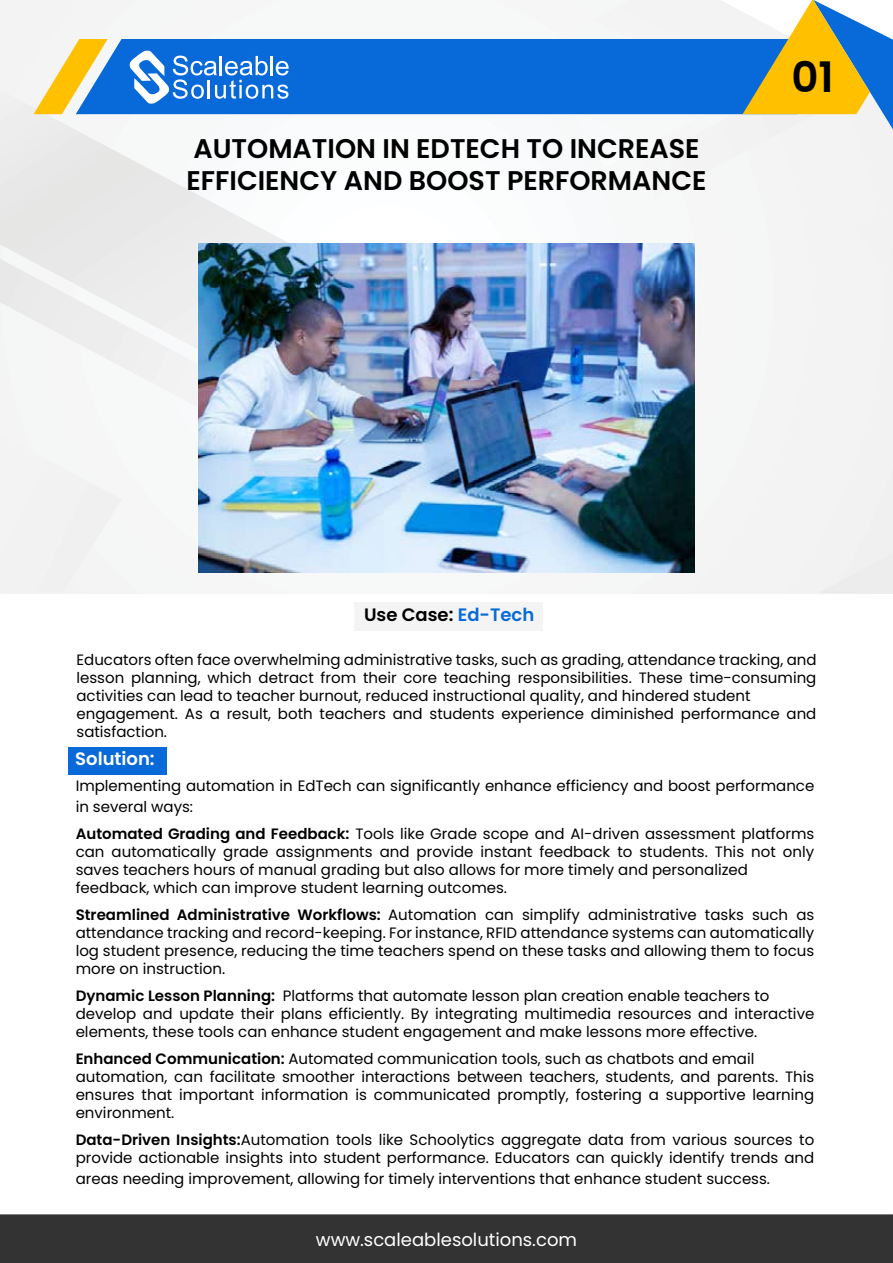
<style>
.page{position:relative;width:893px;height:1263px;background:#fff}
.page>*{position:absolute;margin:0;border:0;box-sizing:border-box;transform-origin:0 0}
.t1{font:600 42px "Poppins";color:#000}
.t2{font:600 27px/32.4px "Poppins";color:#000}
.t3{font:18px "Poppins";color:#fff}
.t4{font:600 18px "Poppins";color:#000}
.t5{font:600 18px "Poppins";color:#fff}
.t6{font:15px/18px "Poppins";color:#000}
.s1{color:#086ad8}
.s2{font-weight:600}
</style>
<div class="page">
<div style="left:0;top:0;width:893px;height:593px;background:#f5f6f6"></div>
<div style="left:532px;top:0;width:188px;height:168px;background:#f6f6f6"></div>
<div style="left:612px;top:30px;width:281px;height:181px;background:#f4f4f4"></div>
<div style="left:818px;top:553px;width:75px;height:40px;background:#f0efef"></div>
<img style="left:720px;top:0;width:23px;height:39px">
<svg style="left:864px;top:239px;width:29px;height:46px"></svg>
<img style="left:856px;top:224px;width:37px;height:15px">
<img style="left:858px;top:223px;width:35px;height:2px">
<img style="left:860px;top:222px;width:33px;height:2px">
<img style="left:862px;top:221px;width:31px;height:2px">
<svg style="left:864px;top:205px;width:29px;height:17px"></svg>
<img style="left:0;top:90px;width:445px;height:169px">
<img style="left:0;top:259px;width:198px;height:226px">
<div style="left:0;top:435px;width:122px;height:158px;background:#f2f2f2"></div>
<svg style="left:34px;top:39px;width:42px;height:75px"></svg>
<div style="left:76px;top:39px;width:667px;height:75px;background:#086ad8"></div>
<svg style="left:743px;top:0;width:150px;height:129px"></svg>
<div style="left:0;top:1214px;width:893px;height:49px;background:#333"></div>
<img style="left:198px;top:243px;width:496px;height:329px">
<div style="left:69px;top:747px;width:98px;height:28px;background:#086ad8"></div>
<svg style="left:129px;top:50px;width:160px;height:54px"></svg>
<div style="left:355px;top:602px;width:188px;height:28px;background:#f4f4f4"></div>
<h2 class="t2" style="left:187px;top:132px;width:521px">AUTOMATION IN EDTECH TO INCREASE<br>EFFICIENCY AND BOOST PERFORMANCE</h2>
<h1 class="t1" style="left:791px;top:53px;width:44px">01</h1>
<p class="t4" style="left:364px;top:604px;width:172px">Use Case: <span class="s1">Ed-Tech</span></p>
<p class="t6" style="left:76px;top:651px;width:741px">Educators often face overwhelming administrative tasks, such as grading, attendance tracking, and lesson planning, which detract from their core teaching responsibilities. These time-consuming activities can lead to teacher burnout, reduced instructional quality, and hindered student engagement. As a result, both teachers and students experience diminished performance and satisfaction.</p>
<p class="t5" style="left:75px;top:748px;width:81px">Solution:</p>
<p class="t6" style="left:76px;top:776px;width:740px;line-height:21px">Implementing automation in EdTech can significantly enhance efficiency and boost performance in several ways:</p>
<p class="t6" style="left:76px;top:825px;width:740px"><span class="s2">Automated Grading and Feedback:</span> Tools like Grade scope and AI-driven assessment platforms can automatically grade assignments and provide instant feedback to students. This not only saves teachers hours of manual grading but also allows for more timely and personalized feedback, which can improve student learning outcomes.</p>
<p class="t6" style="left:76px;top:906px;width:740px;text-align:justify"><span class="s2">Streamlined Administrative Workflows:</span> Automation can simplify administrative tasks such as attendance tracking and record-keeping. For instance, RFID attendance systems can automatically log student presence, reducing the time teachers spend on these tasks and allowing them to focus more on instruction.</p>
<p class="t6" style="left:76px;top:987px;width:740px"><span class="s2">Dynamic Lesson Planning:</span> Platforms that automate lesson plan creation enable teachers to develop and update their plans efficiently. By integrating multimedia resources and interactive elements, these tools can enhance student engagement and make lessons more effective.</p>
<p class="t6" style="left:76px;top:1050px;width:740px"><span class="s2">Enhanced Communication:</span> Automated communication tools, such as chatbots and email automation, can facilitate smoother interactions between teachers, students, and parents. This ensures that important information is communicated promptly, fostering a supportive learning environment.</p>
<p class="t6" style="left:76px;top:1131px;width:740px"><span class="s2">Data-Driven Insights:</span>Automation tools like Schoolytics aggregate data from various sources to provide actionable insights into student performance. Educators can quickly identify trends and</p>
<p class="t6" style="left:76px;top:1170px;width:696px">areas needing improvement, allowing for timely interventions that enhance student success.</p>
<p class="t3" style="left:316px;top:1229px;width:263px">www.scaleablesolutions.com</p>
</div>
